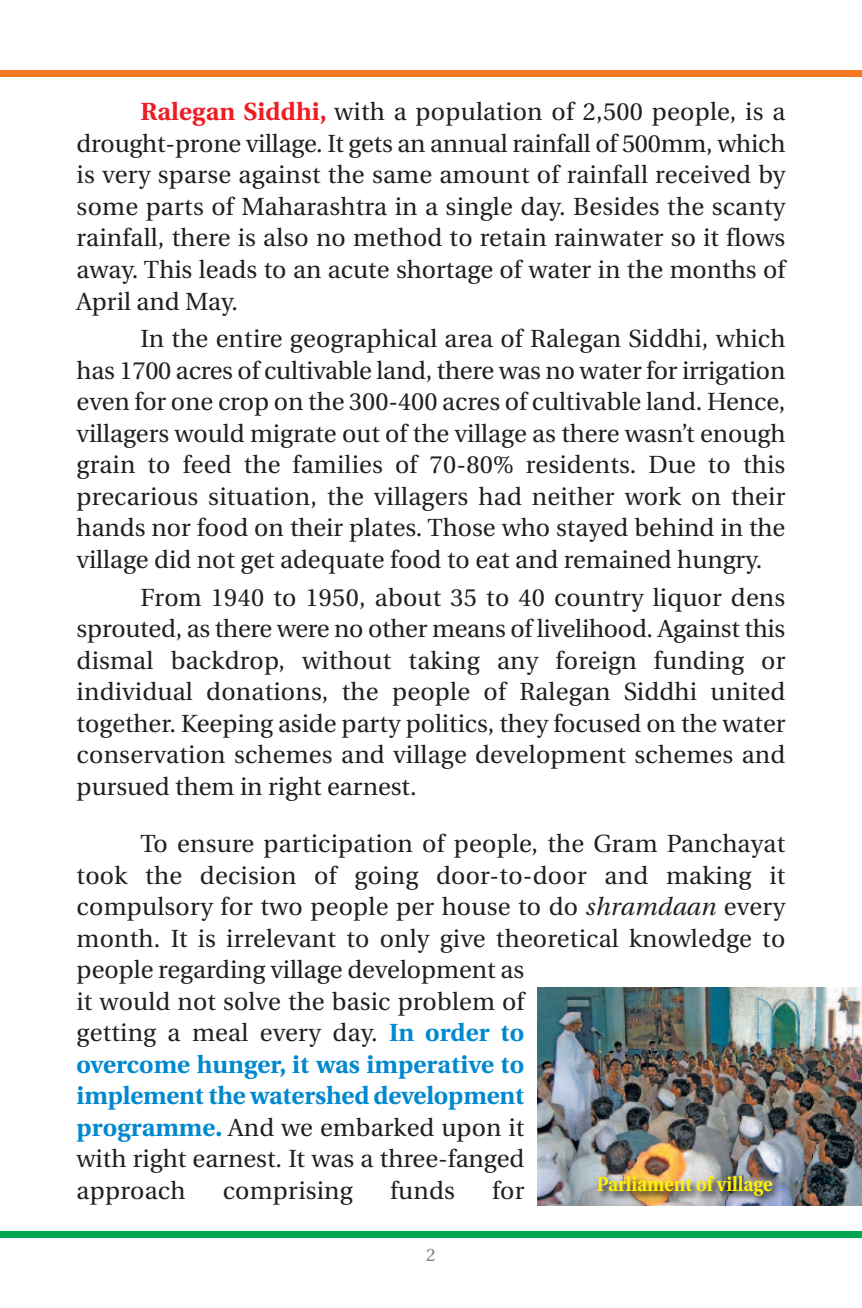
<style>
.page{position:relative;width:862px;height:1308px;background:#fff}
.page>*{position:absolute;margin:0;border:0;box-sizing:border-box;transform-origin:0 0}
.t1{font:24.75px/31.5px "Utopia";letter-spacing:.005em;color:#231f20;text-align:justify}
.t2{font:700 20.25px "Utopia";color:#fff101;scale:.9 1}
.t3{font:18px "Utopia";color:#808285}
.s1{font-weight:700;color:#ee1d23}
.s2{font-style:italic}
.s3{font-weight:700;color:#0089cf}
</style>
<div class="page">
<div style="left:0;top:70px;width:861px;height:7px;background:#f47921"></div>
<img style="left:537px;top:987px;width:324px;height:218px">
<div style="left:0;top:1231px;width:861px;height:6px;background:#00a54f"></div>
<img style="left:542px;top:1166px;width:293px;height:40px">
<p class="t1" style="left:77px;top:98px;width:709px;text-indent:64px"><span class="s1">Ralegan Siddhi,</span> with a population of 2,500 people, is a drought-prone village. It gets an annual rainfall of 500mm, which is very sparse against the same amount of rainfall received by some parts of Maharashtra in a single day. Besides the scanty rainfall, there is also no method to retain rainwater so it flows away. This leads to an acute shortage of water in the months of April and May.</p>
<p class="t1" style="left:77px;top:325px;width:709px;text-indent:64px">In the entire geographical area of Ralegan Siddhi, which has 1700 acres of cultivable land, there was no water for irrigation even for one crop on the 300-400 acres of cultivable land. Hence, villagers would migrate out of the village as there wasn’t enough grain to feed the families of 70-80% residents. Due to this precarious situation, the villagers had neither work on their hands nor food on their plates. Those who stayed behind in the village did not get adequate food to eat and remained hungry.</p>
<p class="t1" style="left:77px;top:584px;width:709px;text-indent:64px">From 1940 to 1950, about 35 to 40 country liquor dens sprouted, as there were no other means of livelihood. Against this dismal backdrop, without taking any foreign funding or individual donations, the people of Ralegan Siddhi united together. Keeping aside party politics, they focused on the water conservation schemes and village development schemes and pursued them in right earnest.</p>
<p class="t1" style="left:77px;top:830px;width:709px;text-align:left;text-indent:64px">To ensure participation of people, the Gram Panchayat took the decision of going door-to-door and making it compulsory for two people per house to do <span class="s2">shramdaan</span> every month. It is irrelevant to only give theoretical knowledge to people regarding village development as<br>it would not solve the basic problem of<br>getting a meal every day. <span class="s3">In order to<br>overcome hunger, it was imperative to<br>implement the watershed development<br>programme.</span> And we embarked upon it<br>with right earnest. It was a three-fanged<br>approach</p>
<p class="t2" style="left:596px;top:1175px;width:196px">Parliament of village</p>
<p class="t1" style="left:223px;top:1176px;width:131px">comprising</p>
<p class="t1" style="left:390px;top:1176px;width:66px">funds</p>
<p class="t1" style="left:492px;top:1176px;width:34px">for</p>
<p class="t3" style="left:426px;top:1247px;width:11px">2</p>
</div>
